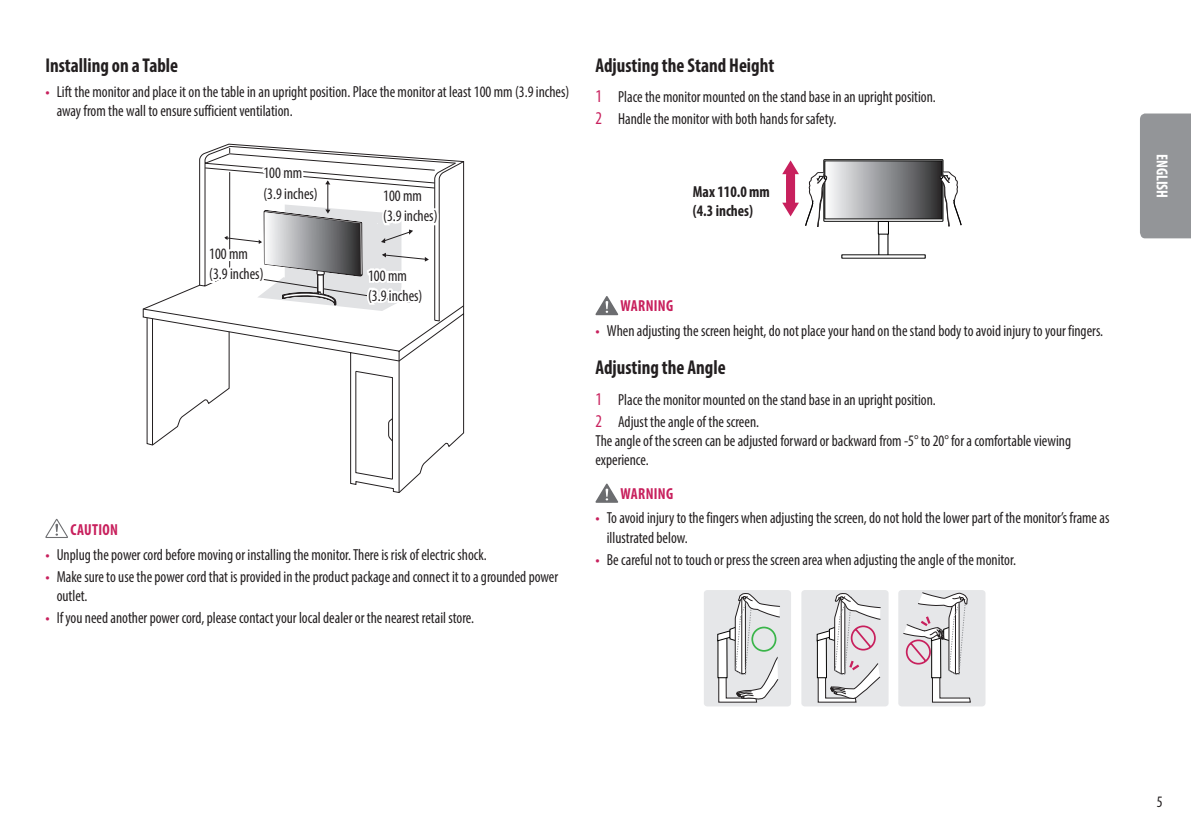
<style>
.page{position:relative;width:1191px;height:840px;background:#fff}
.page>*{position:absolute;margin:0;border:0;box-sizing:border-box;transform-origin:0 0}
.Title3{font:700 condensed 20px "Myriad Pro";color:#231f20;scale:.95 1}
.Body{font:condensed 16px/19.2px "Myriad Pro";color:#231f20;scale:.95 1}
.Warning{font:700 condensed 16px "Myriad Pro";letter-spacing:.02em;color:#c8205d;scale:.95 1}
.t1{font:700 condensed 16px/19.2px "Myriad Pro";color:#231f20;scale:.95 1}
.t2{font:700 condensed 16px "Myriad Pro";color:#fff;scale:.95 1}
.s1{font-family:"LG Smart";font-stretch:normal;color:#c8205d}
.s2{font-size:18px;color:#c8205d}
</style>
<div class="page">
<div style="left:1140px;top:113px;width:51px;height:125px;background:#939598"></div>
<svg style="left:143px;top:144px;width:321px;height:348px"></svg>
<svg style="left:152px;top:445px;width:247px;height:47px"></svg>
<svg style="left:146px;top:146px;width:310px;height:299px"></svg>
<svg style="left:45px;top:518px;width:23px;height:19px"></svg>
<div style="left:878px;top:221px;width:11px;height:13px;border:1px solid #000"></div>
<svg style="left:782px;top:160px;width:180px;height:70px"></svg>
<svg style="left:595px;top:296px;width:23px;height:19px"></svg>
<svg style="left:595px;top:483px;width:23px;height:19px"></svg>
<div style="left:704px;top:589px;width:87px;height:117px;background:#e6e7e9;border-radius:3px"></div>
<div style="left:801px;top:589px;width:87px;height:117px;background:#e6e7e9;border-radius:3px"></div>
<div style="left:898px;top:589px;width:87px;height:117px;background:#e6e7e9;border-radius:3px"></div>
<svg style="left:717px;top:593px;width:63px;height:109px"></svg>
<svg style="left:816px;top:591px;width:155px;height:111px"></svg>
<p class="Title3" style="left:45px;top:53px;width:141px">Installing on a Table</p>
<p class="Body" style="left:57px;top:81px;width:541px;text-indent:-11px"><span class="s1">•</span> Lift the monitor and place it on the table in an upright position. Place the monitor at least 100 mm (3.9 inches) away from the wall to ensure sufficient ventilation.</p>
<p class="Body" style="left:263px;top:163px;width:59px;line-height:20px">100 mm (3.9 inches)</p>
<p class="Body" style="left:209px;top:243px;width:59px;line-height:20px">100 mm (3.9 inches)</p>
<p class="Body" style="left:383px;top:186px;width:59px;line-height:20px">100 mm (3.9 inches)</p>
<p class="Body" style="left:368px;top:265px;width:59px;line-height:20px">100 mm (3.9 inches)</p>
<p class="Warning" style="left:71px;top:519px;width:51px">CAUTION</p>
<p class="Body" style="left:45px;top:544px;width:466px"><span class="s1">•</span> Unplug the power cord before moving or installing the monitor. There is risk of electric shock.</p>
<p class="Body" style="left:57px;top:566px;width:529px;text-indent:-11px"><span class="s1">•</span> Make sure to use the power cord that is provided in the product package and connect it to a grounded power outlet.</p>
<p class="Body" style="left:45px;top:608px;width:453px"><span class="s1">•</span> If you need another power cord, please contact your local dealer or the nearest retail store.</p>
<p class="Title3" style="left:595px;top:53px;width:190px">Adjusting the Stand Height</p>
<p class="Body" style="left:595px;top:87px;width:360px"><span class="s2">1</span> Place the monitor mounted on the stand base in an upright position.</p>
<p class="Body" style="left:595px;top:109px;width:255px"><span class="s2">2</span> Handle the monitor with both hands for safety.</p>
<p class="t1" style="left:693px;top:181px;width:83px">Max 110.0 mm (4.3 inches)</p>
<p class="Warning" style="left:620px;top:295px;width:57px">WARNING</p>
<p class="Body" style="left:595px;top:320px;width:536px"><span class="s1">•</span> When adjusting the screen height, do not place your hand on the stand body to avoid injury to your fingers.</p>
<p class="Title3" style="left:595px;top:354px;width:139px">Adjusting the Angle</p>
<p class="Body" style="left:595px;top:389px;width:360px"><span class="s2">1</span> Place the monitor mounted on the stand base in an upright position.</p>
<p class="Body" style="left:595px;top:411px;width:174px"><span class="s2">2</span> Adjust the angle of the screen.</p>
<p class="Body" style="left:595px;top:430px;width:502px">The angle of the screen can be adjusted forward or backward from -5° to 20° for a comfortable viewing experience.</p>
<p class="Warning" style="left:620px;top:483px;width:57px">WARNING</p>
<p class="Body" style="left:607px;top:508px;width:530px;text-indent:-11px"><span class="s1">•</span> To avoid injury to the fingers when adjusting the screen, do not hold the lower part of the monitor’s frame as illustrated below.</p>
<p class="Body" style="left:595px;top:549px;width:444px"><span class="s1">•</span> Be careful not to touch or press the screen area when adjusting the angle of the monitor.</p>
<p class="t2" style="left:1172px;top:154px;width:48px;rotate:90deg">ENGLISH</p>
<p class="Body" style="left:1156px;top:791px;width:8px">5</p>
</div>
